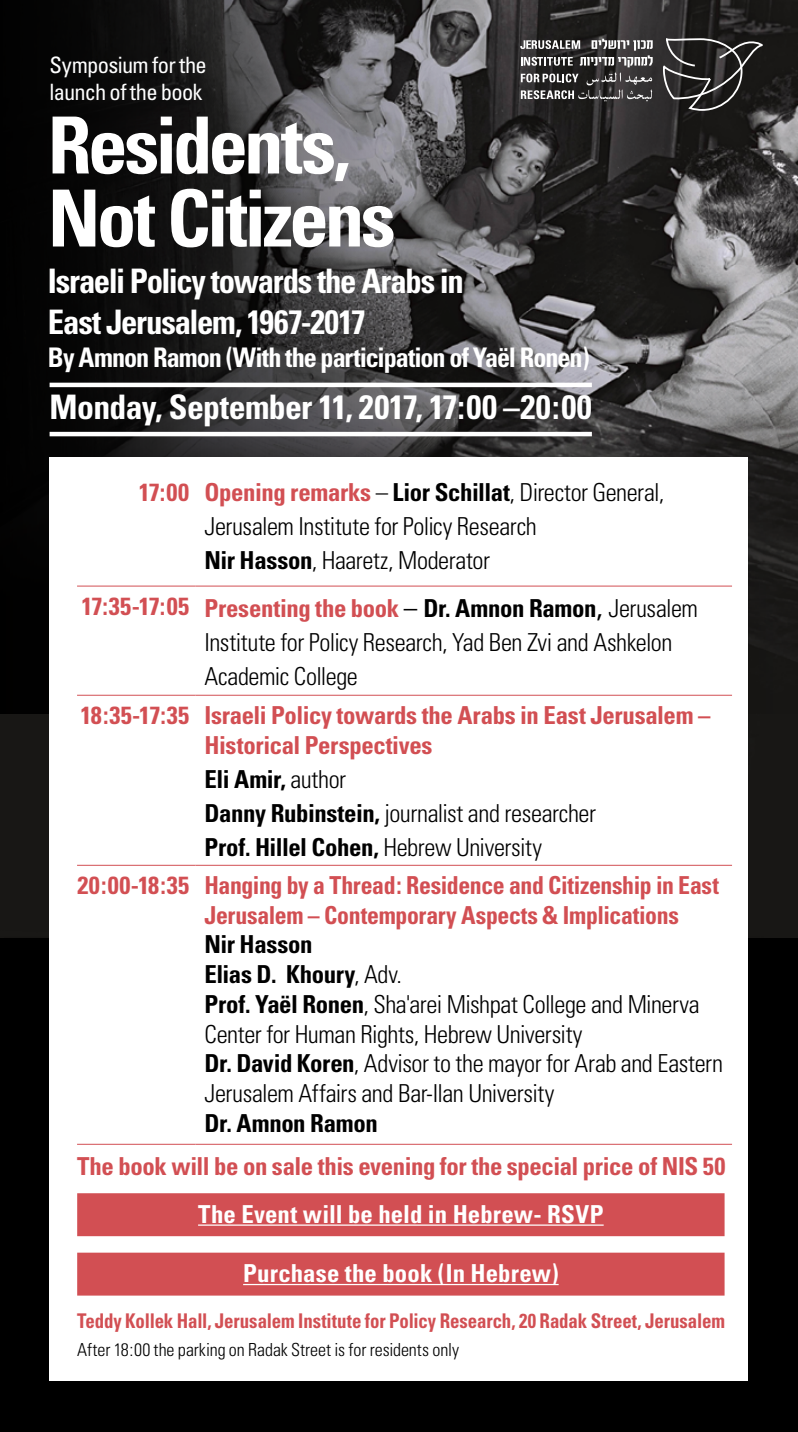
<style>
.page{position:relative;width:798px;height:1432px;background:#fff}
.page>*{position:absolute;margin:0;border:0;box-sizing:border-box;transform-origin:0 0}
.t1{font:700 condensed 78.75px/72.9px "Univers";letter-spacing:-.045em;color:#fff}
.t2{font:700 condensed 33.75px/41.4px "Univers";letter-spacing:-.035em;color:#fff}
.t3{font:700 condensed 27px "Univers";letter-spacing:-.04em;color:#fff}
.t4{font:300 condensed 24.75px/34.2px "Univers";letter-spacing:-.02em;color:#000}
.t5{font:700 condensed 24.75px "Univers";letter-spacing:-.015em;color:#d24f53}
.t6{font:700 condensed 24.75px "Univers";letter-spacing:-.015em;color:#d24f53;scale:.96 1}
.t7{font:700 condensed 24.75px "Univers";letter-spacing:.005em;color:#fff}
.t8{font:700 condensed 24.75px "Univers";letter-spacing:-.015em;color:#000}
.t9{font:condensed 22.5px/27px "Univers";letter-spacing:-.03em;color:#fff}
.t10{font:700 condensed 20.25px "Univers";letter-spacing:-.005em;color:#d24f53;scale:.93 1}
.t11{font:300 condensed 18px "Univers";letter-spacing:-.005em;color:#000}
.s1{font-weight:700;color:#d24f53}
.s2{font-weight:700}
.s3{font-weight:400;font-size:27px;color:#000}
.s4{color:#000}
.s5{font-weight:300;color:#000}
</style>
<div class="page">
<div style="left:0;top:0;width:797px;height:1431px;background:#000"></div>
<div style="left:0;top:713px;width:797px;height:224px;background:#181715"></div>
<svg style="left:49px;top:0;width:748px;height:713px"></svg>
<div style="left:50px;top:458px;width:698px;height:922px;background:#fff"></div>
<div style="left:77px;top:1193px;width:647px;height:43px;background:#d24f53;border:2px solid #d24f53"></div>
<svg style="left:661px;top:0;width:102px;height:112px;background:#333231"></svg>
<svg style="left:520px;top:39px;width:132px;height:63px;background:#5b5959"></svg>
<div style="left:50px;top:382px;width:541px;height:5px;background:#fff"></div>
<hr style="left:50px;top:432px;width:541px;height:4px;background:#fff">
<hr style="left:198px;top:1224px;width:405px;height:1px;background:#fff">
<div style="left:77px;top:1252px;width:647px;height:43px;background:#d24f53;border:2px solid #d24f53"></div>
<hr style="left:243px;top:1283px;width:315px;height:2px;background:#fff">
<hr style="left:77px;top:585px;width:118px;height:1px;background:#d24f53">
<hr style="left:195px;top:585px;width:536px;height:1px;background:#d24f53">
<hr style="left:77px;top:695px;width:118px;height:1px;background:#d24f53">
<hr style="left:195px;top:695px;width:536px;height:1px;background:#d24f53">
<hr style="left:77px;top:865px;width:118px;height:1px;background:#d24f53">
<hr style="left:195px;top:865px;width:536px;height:1px;background:#d24f53">
<hr style="left:77px;top:1143px;width:118px;height:1px;background:#d24f53">
<hr style="left:195px;top:1143px;width:536px;height:1px;background:#d24f53">
<p class="t9" style="left:50px;top:51px;width:159px">Symposium for the launch of the book</p>
<h1 class="t1" style="left:48px;top:109px;width:349px">Residents,<br>Not Citizens</h1>
<h2 class="t2" style="left:48px;top:260px;width:417px">Israeli Policy towards the Arabs in<br>East Jerusalem, 1967-2017</h2>
<p class="t3" style="left:48px;top:340px;width:543px">By Amnon Ramon (With the participation of Yaël Ronen(</p>
<h2 class="t2" style="left:50px;top:386px;width:543px">Monday, September 11, 2017, 17:00 –20:00</h2>
<p class="t5" style="left:139px;top:477px;width:52px">17:00</p>
<p class="t5" style="left:81px;top:591px;width:109px">17:35-17:05</p>
<p class="t5" style="left:81px;top:700px;width:110px">18:35-17:35</p>
<p class="t5" style="left:78px;top:870px;width:113px">20:00-18:35</p>
<p class="t4" style="left:204px;top:475px;width:461px"><span class="s1">Opening remarks</span> – <span class="s2">Lior Schillat</span>, Director General,</p>
<p class="t4" style="left:204px;top:509px;width:334px">Jerusalem Institute for Policy Research<br><span class="s2">Nir Hasson</span>, Haaretz, Moderator</p>
<p class="t5" style="left:204px;top:592px;width:495px">Presenting the book <span class="s3">–</span> <span class="s4">Dr. Amnon Ramon</span><span class="s3">,</span> <span class="s5">Jerusalem</span></p>
<p class="t4" style="left:204px;top:625px;width:469px">Institute for Policy Research, Yad Ben Zvi and Ashkelon<br>Academic College</p>
<p class="t5" style="left:204px;top:700px;width:507px">Israeli Policy towards the Arabs in East Jerusalem –</p>
<p class="t4" style="left:204px;top:728px;width:393px"><span class="s1">Historical Perspectives<br></span><span class="s2">Eli Amir,</span> author<br><span class="s2">Danny Rubinstein,</span> journalist and researcher<br><span class="s2">Prof. Hillel Cohen,</span> Hebrew University</p>
<p class="t6" style="left:204px;top:870px;width:537px">Hanging by a Thread: Residence and Citizenship in East</p>
<p class="t6" style="left:204px;top:899px;width:495px">Jerusalem – Contemporary Aspects &amp; Implications</p>
<p class="t4" style="left:204px;top:929px;width:520px;line-height:29.7px"><span class="s2">Nir Hasson<br>Elias .D Khoury</span>, Adv.<br><span class="s2">Prof. Yaël Ronen</span>, Sha'arei Mishpat College and Minerva Center for Human Rights, Hebrew University<br><span class="s2">Dr. David Koren</span>, Advisor to the mayor for Arab and Eastern Jerusalem Affairs and Bar-Ilan University</p>
<p class="t8" style="left:204px;top:1107px;width:175px">Dr. Amnon Ramon</p>
<p class="t5" style="left:77px;top:1151px;width:649px">The book will be on sale this evening for the special price of NIS 50</p>
<p class="t7" style="left:198px;top:1198px;width:407px">The Event will be held in Hebrew- RSVP</p>
<p class="t7" style="left:243px;top:1257px;width:317px">Purchase the book (In Hebrew(</p>
<p class="t10" style="left:77px;top:1308px;width:697px">Teddy Kollek Hall, Jerusalem Institute for Policy Research, 20 Radak Street, Jerusalem</p>
<p class="t11" style="left:77px;top:1338px;width:383px">After 18:00 the parking on Radak Street is for residents only</p>
</div>
